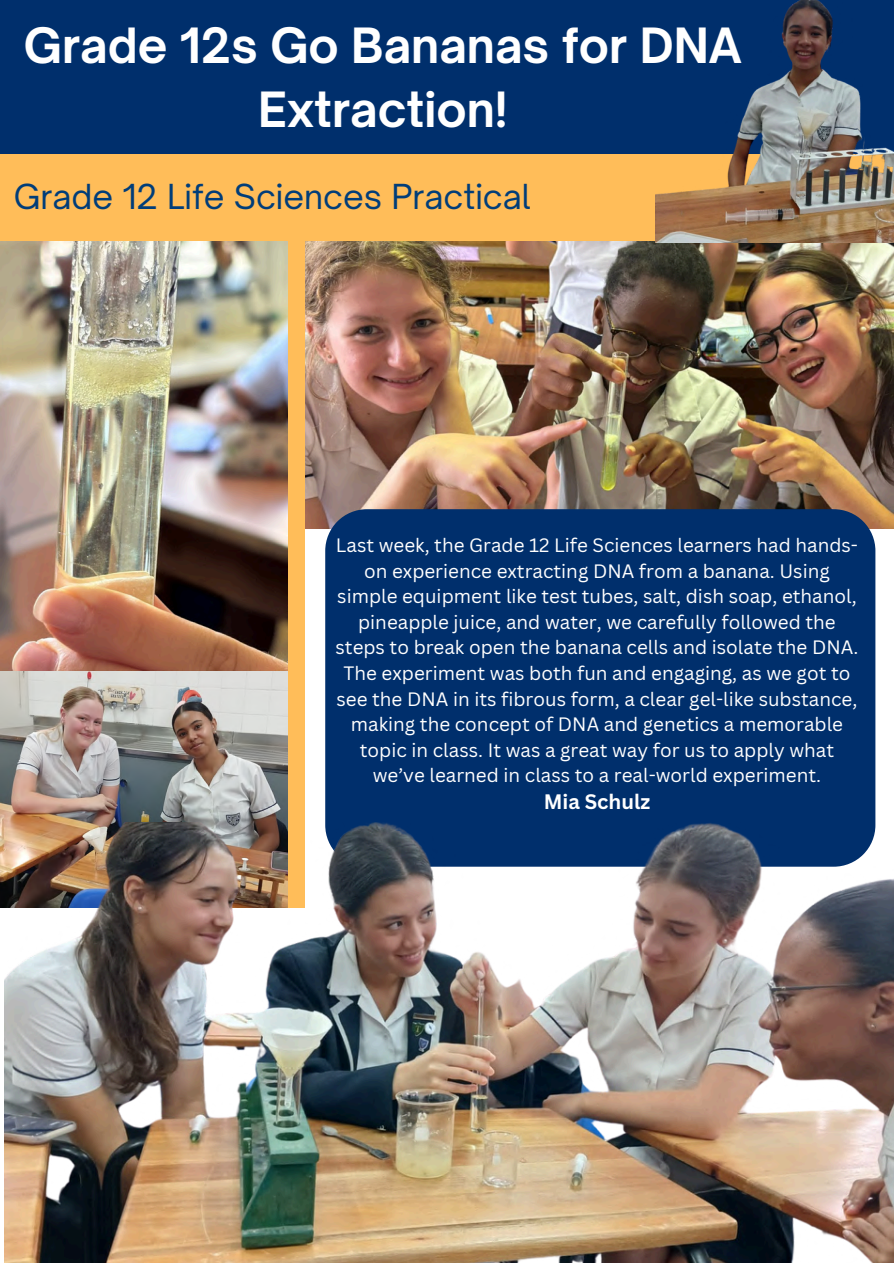
<style>
.page{position:relative;width:894px;height:1264px;background:#fff}
.page>*{position:absolute;margin:0;border:0;box-sizing:border-box;transform-origin:0 0}
.t1{font:700 46.5px/64.2px "Open Sauce One";color:#fff;text-align:center}
.t2{font:33px "Open Sauce One";color:#003d79}
.t3{font:700 20.4px "Canva Sans";color:#fff}
.t4{font:18.9px/25.7px "Canva Sans";color:#fff;text-align:center}
</style>
<div class="page">
<div style="left:0;top:0;width:893px;height:154px;background:#002f6c"></div>
<div style="left:0;top:154px;width:893px;height:88px;background:#ffbd59"></div>
<img style="left:0;top:242px;width:288px;height:665px">
<img style="left:304px;top:242px;width:589px;height:286px">
<img style="left:655px;top:0;width:238px;height:242px">
<div style="left:325px;top:509px;width:550px;height:313px;background:#002f6c"></div>
<img style="left:4px;top:822px;width:889px;height:440px">
<div style="left:288px;top:241px;width:16px;height:666px;background:#ffbd59"></div>
<p class="t1" style="left:24px;top:13px;width:719px">Grade 12s Go Bananas for DNA<br>Extraction!</p>
<h1 class="t2" style="left:14px;top:176px;width:518px">Grade 12 Life Sciences Practical</h1>
<p class="t4" style="left:335px;top:532px;width:524px">Last week, the Grade 12 Life Sciences learners had hands&shy;on experience extracting DNA from a banana. Using simple equipment like test tubes, salt, dish soap, ethanol, pineapple juice, and water, we carefully followed the steps to break open the banana cells and isolate the DNA.<br>The experiment was both fun and engaging, as we got to see the DNA in its fibrous form, a clear gel-like substance, making the concept of DNA and genetics a memorable topic in class. It was a great way for us to apply what we’ve learned in class to a real-world experiment.</p>
<h2 class="t3" style="left:543px;top:787px;width:108px">Mia Schulz</h2>
</div>
